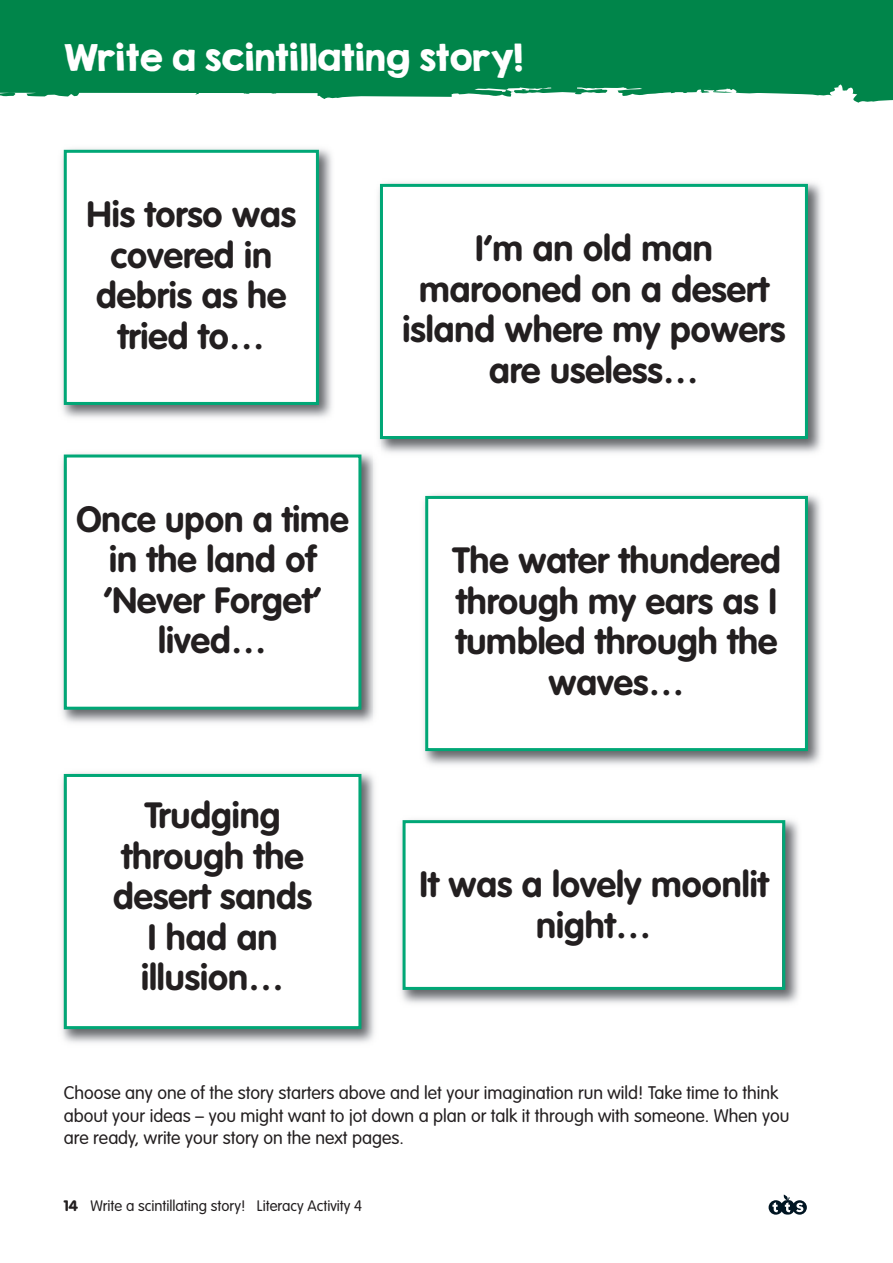
<style>
.page{position:relative;width:893px;height:1263px;background:#fff}
.page>*{position:absolute;margin:0;border:0;box-sizing:border-box;transform-origin:0 0}
.t1{font:700 36px/40.5px "VAG Rounded";color:#231f20;text-align:center}
.t2{font:33px "KG Second Chances Solid";color:#fff}
.t3{font:300 18px/22.5px "VAG Rounded";color:#231f20}
.t4{font:300 15px "VAG Rounded";color:#231f20}
.s1{font-weight:900}
</style>
<div class="page">
<svg style="left:0;top:0;width:893px;height:103px;background:#168f5a"></svg>
<svg style="left:769px;top:1194px;width:38px;height:21px"></svg>
<img style="left:62px;top:148px;width:270px;height:270px">
<div style="left:67px;top:153px;width:249px;height:249px;background:#fff"></div>
<div style="left:64px;top:150px;width:255px;height:255px;border:3px solid #00a776"></div>
<img style="left:381px;top:182px;width:441px;height:271px">
<img style="left:378px;top:183px;width:3px;height:263px">
<div style="left:383px;top:187px;width:422px;height:249px;background:#fff"></div>
<div style="left:380px;top:184px;width:428px;height:255px;border:3px solid #00a776"></div>
<img style="left:424px;top:494px;width:397px;height:271px">
<div style="left:428px;top:499px;width:377px;height:249px;background:#fff"></div>
<div style="left:425px;top:496px;width:383px;height:255px;border:3px solid #00a776"></div>
<img style="left:62px;top:453px;width:311px;height:270px">
<div style="left:67px;top:457px;width:291px;height:250px;background:#fff"></div>
<div style="left:64px;top:454px;width:297px;height:256px;border:3px solid #00a776"></div>
<img style="left:62px;top:772px;width:313px;height:271px">
<div style="left:67px;top:777px;width:291px;height:249px;background:#fff"></div>
<div style="left:64px;top:774px;width:297px;height:255px;border:3px solid #00a776"></div>
<img style="left:401px;top:819px;width:398px;height:185px">
<div style="left:406px;top:823px;width:376px;height:164px;background:#fff"></div>
<div style="left:403px;top:820px;width:382px;height:170px;border:3px solid #00a776"></div>
<p class="t2" style="left:64px;top:36px;width:460px">Write a scintillating story!</p>
<p class="t1" style="left:86px;top:197px;width:211px">His torso was covered in debris as he tried to…</p>
<p class="t1" style="left:76px;top:501px;width:274px">Once upon a time in the land of ‘Never Forget’ lived…</p>
<p class="t1" style="left:113px;top:798px;width:200px">Trudging through the desert sands<br>I had an illusion…</p>
<p class="t1" style="left:403px;top:231px;width:384px">I’m an old man marooned on a desert island where my powers are useless…</p>
<p class="t1" style="left:452px;top:543px;width:330px">The water thundered through my ears as I tumbled through the waves…</p>
<p class="t1" style="left:419px;top:867px;width:350px">It was a lovely moonlit night…</p>
<p class="t3" style="left:64px;top:1083px;width:727px">Choose any one of the story starters above and let your imagination run wild! Take time to think about your ideas – you might want to jot down a plan or talk it through with someone. When you are ready, write your story on the next pages.</p>
<p class="t4" style="left:64px;top:1199px;width:300px"><span class="s1">14</span> Write a scintillating story! Literacy Activity 4</p>
</div>
